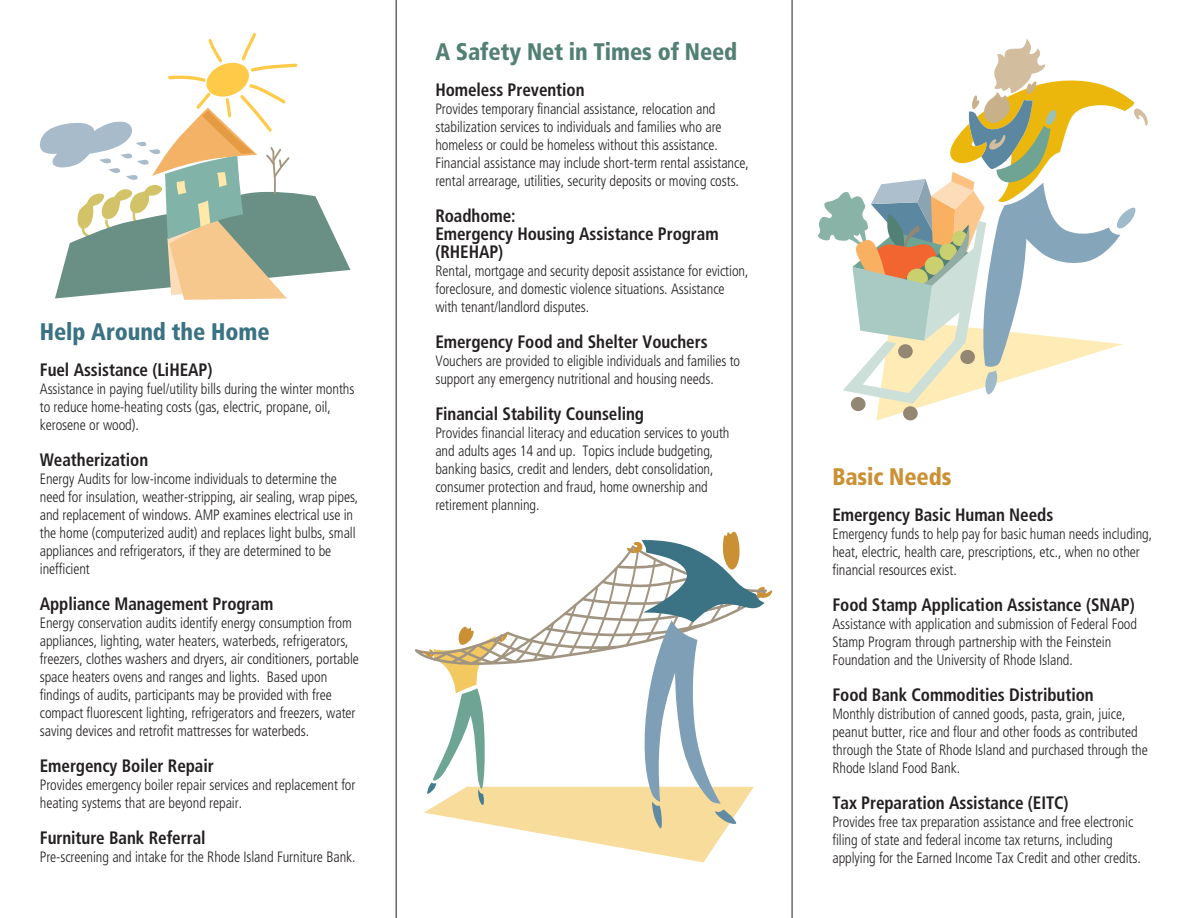
<style>
.page{position:relative;width:1188px;height:918px;background:#fff}
.page>*{position:absolute;margin:0;border:0;box-sizing:border-box;transform-origin:0 0}
.t1{font:900 condensed 24px "Frutiger";letter-spacing:-.005em;color:#538074;scale:.95 1}
.t2{font:900 condensed 24px "Frutiger";letter-spacing:-.005em;color:#3b7284;scale:.95 1}
.t3{font:900 condensed 24px "Frutiger";letter-spacing:-.005em;color:#cc9034;scale:.95 1}
.t4{font:700 condensed 18px/18px "Frutiger";letter-spacing:-.005em;color:#231f20;scale:.95 1}
.t5{font:300 condensed 15px/18px "Frutiger";letter-spacing:-.005em;color:#231f20;scale:.95 1}
</style>
<div class="page">
<svg style="left:415px;top:532px;width:358px;height:330px"></svg>
<hr style="left:792px;top:0;width:1px;height:918px;background:#231f20">
<hr style="left:396px;top:0;width:1px;height:918px;background:#231f20">
<svg style="left:818px;top:39px;width:330px;height:382px"></svg>
<svg style="left:39px;top:33px;width:311px;height:267px"></svg>
<h1 class="t2" style="left:40px;top:317px;width:243px">Help Around the Home</h1>
<p class="t4" style="left:40px;top:361px;width:183px">Fuel Assistance (LiHEAP)</p>
<p class="t5" style="left:40px;top:380px;width:333px">Assistance in paying fuel/utility bills during the winter months to reduce home-heating costs (gas, electric, propane, oil, kerosene or wood).</p>
<p class="t4" style="left:40px;top:451px;width:116px">Weatherization</p>
<p class="t5" style="left:40px;top:470px;width:337px">Energy Audits for low-income individuals to determine the need for insulation, weather-stripping, air sealing, wrap pipes, and replacement of windows. AMP examines electrical use in the home (computerized audit) and replaces light bulbs, small appliances and refrigerators, if they are determined to be inefficient</p>
<p class="t4" style="left:40px;top:595px;width:247px">Appliance Management Program</p>
<p class="t5" style="left:40px;top:614px;width:337px">Energy conservation audits identify energy consumption from appliances, lighting, water heaters, waterbeds, refrigerators, freezers, clothes washers and dryers, air conditioners, portable space heaters ovens and ranges and lights. Based upon findings of audits, participants may be provided with free compact fluorescent lighting, refrigerators and freezers, water saving devices and retrofit mattresses for waterbeds.</p>
<p class="t4" style="left:40px;top:757px;width:185px">Emergency Boiler Repair</p>
<p class="t5" style="left:40px;top:776px;width:334px">Provides emergency boiler repair services and replacement for heating systems that are beyond repair.</p>
<p class="t4" style="left:40px;top:829px;width:176px">Furniture Bank Referral</p>
<p class="t5" style="left:40px;top:848px;width:334px">Pre-screening and intake for the Rhode Island Furniture Bank.</p>
<h1 class="t1" style="left:435px;top:38px;width:319px">A Safety Net in Times of Need</h1>
<p class="t4" style="left:435px;top:81px;width:159px">Homeless Prevention</p>
<p class="t5" style="left:435px;top:100px;width:331px">Provides temporary financial assistance, relocation and stabilization services to individuals and families who are homeless or could be homeless without this assistance.<br>Financial assistance may include short-term rental assistance, rental arrearage, utilities, security deposits or moving costs.</p>
<p class="t4" style="left:435px;top:207px;width:300px">Roadhome:<br>Emergency Housing Assistance Program (RHEHAP)</p>
<p class="t5" style="left:435px;top:262px;width:331px">Rental, mortgage and security deposit assistance for eviction, foreclosure, and domestic violence situations. Assistance with tenant/landlord disputes.</p>
<p class="t4" style="left:435px;top:333px;width:288px">Emergency Food and Shelter Vouchers</p>
<p class="t5" style="left:435px;top:352px;width:322px">Vouchers are provided to eligible individuals and families to support any emergency nutritional and housing needs.</p>
<p class="t4" style="left:435px;top:405px;width:221px">Financial Stability Counseling</p>
<p class="t5" style="left:435px;top:424px;width:311px">Provides financial literacy and education services to youth and adults ages 14 and up. Topics include budgeting, banking basics, credit and lenders, debt consolidation, consumer protection and fraud, home ownership and retirement planning.</p>
<h1 class="t3" style="left:832px;top:462px;width:127px">Basic Needs</h1>
<p class="t4" style="left:832px;top:506px;width:234px">Emergency Basic Human Needs</p>
<p class="t5" style="left:832px;top:525px;width:338px">Emergency funds to help pay for basic human needs including, heat, electric, health care, prescriptions, etc., when no other financial resources exist.</p>
<p class="t4" style="left:832px;top:596px;width:320px">Food Stamp Application Assistance (SNAP)</p>
<p class="t5" style="left:832px;top:615px;width:322px">Assistance with application and submission of Federal Food<br>Stamp Program through partnership with the Feinstein<br>Foundation and the University of Rhode Island.</p>
<p class="t4" style="left:832px;top:686px;width:277px">Food Bank Commodities Distribution</p>
<p class="t5" style="left:832px;top:705px;width:334px">Monthly distribution of canned goods, pasta, grain, juice, peanut butter, rice and flour and other foods as contributed through the State of Rhode Island and purchased through the Rhode Island Food Bank.</p>
<p class="t4" style="left:832px;top:794px;width:250px">Tax Preparation Assistance (EITC)</p>
<p class="t5" style="left:832px;top:813px;width:326px">Provides free tax preparation assistance and free electronic filing of state and federal income tax returns, including applying for the Earned Income Tax Credit and other credits.</p>
</div>
